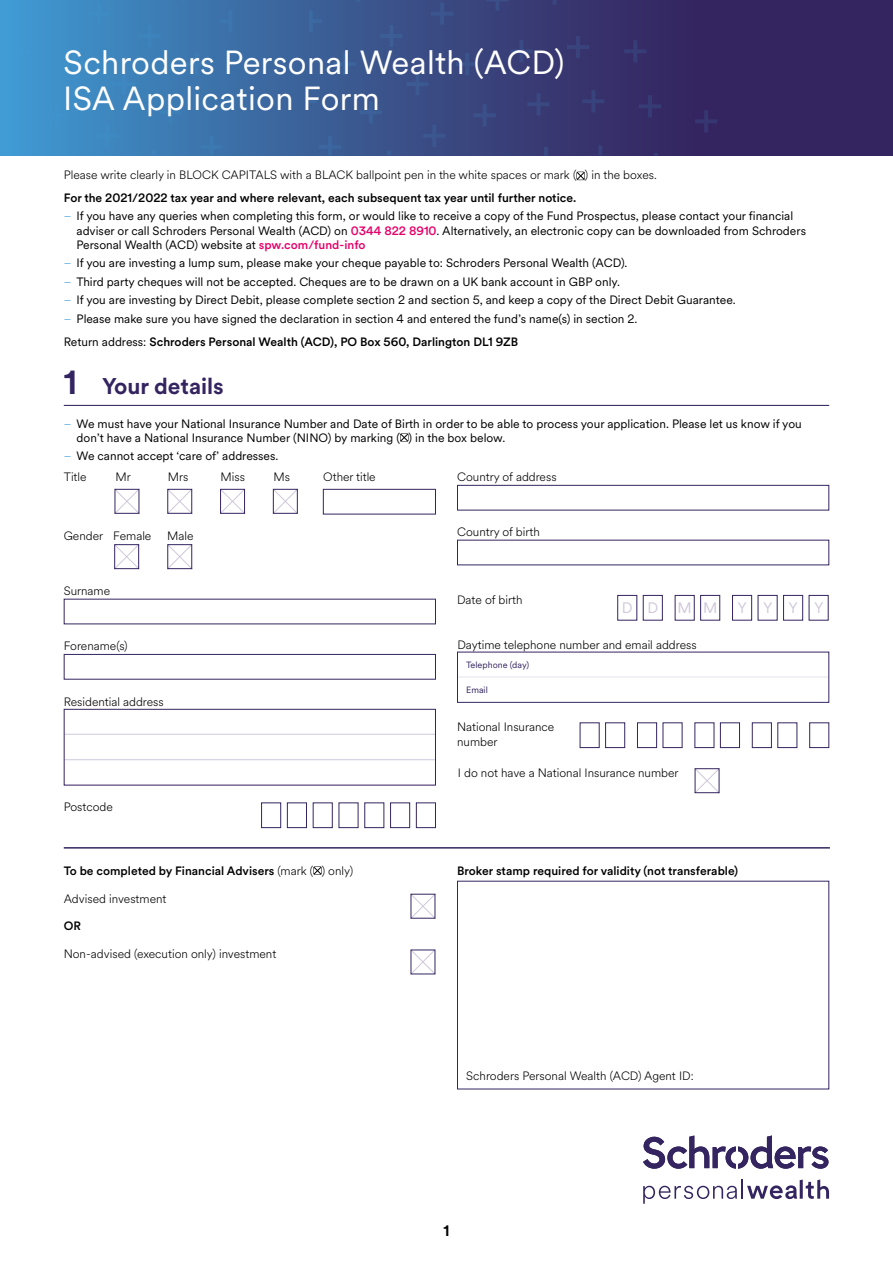
<style>
.page{position:relative;width:893px;height:1263px;background:#fff}
.page>*{position:absolute;margin:0;border:0;box-sizing:border-box;transform-origin:0 0}
.t1{font:33px/36px "Schroders Circular";letter-spacing:.01em;color:#fff}
.t2{font:700 22.5px "Schroders Circular";color:#342560}
.t3{font:15px "Schroders Circular";color:#cfc8da}
.t4{font:700 15px "Schroders Circular";color:#000}
.t5{font:12px/14.2px "Schroders Circular";color:#000}
.t6{font:300 12px/15px "Schroders Circular";color:#000}
.t7{font:500 12px "Schroders Circular";color:#000}
.t8{font:9px "Schroders Circular";color:#342560}
.s1{font-weight:300;color:#429fd9}
.s2{font-weight:500;color:#e60069}
.s3{font-weight:500}
.s4{font-size:33px}
.s5{font-weight:300}
</style>
<div class="page">
<svg style="left:643px;top:1135px;width:185px;height:34px"></svg>
<svg style="left:643px;top:1186px;width:94px;height:18px"></svg>
<hr style="left:741px;top:1179px;width:2px;height:20px;background:#342560">
<svg style="left:747px;top:1179px;width:82px;height:20px"></svg>
<svg style="left:0;top:0;width:893px;height:155px;background:#394e87"></svg>
<svg style="left:33px;top:0;width:22px;height:11px"></svg>
<svg style="left:88px;top:3px;width:22px;height:22px"></svg>
<svg style="left:172px;top:0;width:22px;height:2px"></svg>
<svg style="left:139px;top:25px;width:22px;height:22px"></svg>
<svg style="left:186px;top:53px;width:22px;height:22px"></svg>
<svg style="left:113px;top:73px;width:22px;height:22px"></svg>
<svg style="left:159px;top:101px;width:23px;height:22px"></svg>
<svg style="left:200px;top:136px;width:23px;height:19px"></svg>
<svg style="left:63px;top:53px;width:22px;height:22px"></svg>
<svg style="left:9px;top:40px;width:22px;height:22px"></svg>
<svg style="left:0;top:93px;width:14px;height:22px"></svg>
<svg style="left:46px;top:104px;width:22px;height:22px"></svg>
<svg style="left:96px;top:125px;width:22px;height:22px"></svg>
<svg style="left:219px;top:10px;width:13px;height:22px"></svg>
<svg style="left:225px;top:99px;width:7px;height:4px"></svg>
<svg style="left:543px;top:0;width:23px;height:5px"></svg>
<svg style="left:486px;top:0;width:22px;height:11px"></svg>
<svg style="left:431px;top:3px;width:22px;height:22px"></svg>
<svg style="left:347px;top:0;width:22px;height:2px"></svg>
<svg style="left:380px;top:25px;width:23px;height:22px"></svg>
<svg style="left:334px;top:53px;width:22px;height:22px"></svg>
<svg style="left:406px;top:73px;width:23px;height:22px"></svg>
<svg style="left:360px;top:101px;width:22px;height:22px"></svg>
<svg style="left:319px;top:136px;width:22px;height:19px"></svg>
<svg style="left:456px;top:53px;width:22px;height:22px"></svg>
<svg style="left:510px;top:40px;width:23px;height:22px"></svg>
<svg style="left:567px;top:36px;width:22px;height:22px"></svg>
<svg style="left:624px;top:40px;width:22px;height:22px"></svg>
<svg style="left:695px;top:110px;width:22px;height:22px"></svg>
<svg style="left:589px;top:146px;width:22px;height:9px"></svg>
<svg style="left:544px;top:147px;width:4px;height:8px"></svg>
<svg style="left:639px;top:95px;width:22px;height:23px"></svg>
<svg style="left:582px;top:90px;width:22px;height:22px"></svg>
<svg style="left:527px;top:93px;width:23px;height:22px"></svg>
<svg style="left:473px;top:104px;width:23px;height:22px"></svg>
<svg style="left:423px;top:125px;width:22px;height:22px"></svg>
<svg style="left:387px;top:152px;width:4px;height:3px"></svg>
<svg style="left:309px;top:10px;width:13px;height:22px"></svg>
<svg style="left:309px;top:99px;width:7px;height:4px"></svg>
<hr style="left:64px;top:405px;width:765px;height:1px;background:#342560">
<svg style="left:576px;top:172px;width:9px;height:8px"></svg>
<div style="left:64px;top:654px;width:372px;height:25px;border:1px solid #342560"></div>
<hr style="left:64px;top:734px;width:371px;height:1px;background:#cfc8da">
<hr style="left:64px;top:759px;width:371px;height:1px;background:#cfc8da">
<hr style="left:64px;top:785px;width:371px;height:1px;background:#fbebf4">
<div style="left:64px;top:709px;width:372px;height:76px;border:1px solid #342560"></div>
<div style="left:457px;top:485px;width:372px;height:25px;border:1px solid #342560"></div>
<div style="left:617px;top:595px;width:20px;height:25px;border:1px solid #342560"></div>
<div style="left:643px;top:595px;width:20px;height:25px;border:1px solid #342560"></div>
<div style="left:700px;top:595px;width:20px;height:25px;border:1px solid #342560"></div>
<div style="left:732px;top:595px;width:20px;height:25px;border:1px solid #342560"></div>
<div style="left:783px;top:595px;width:20px;height:25px;border:1px solid #342560"></div>
<div style="left:261px;top:803px;width:20px;height:25px;border:1px solid #342560"></div>
<div style="left:287px;top:803px;width:20px;height:25px;border:1px solid #342560"></div>
<div style="left:390px;top:803px;width:20px;height:25px;border:1px solid #342560"></div>
<div style="left:416px;top:803px;width:20px;height:25px;border:1px solid #342560"></div>
<div style="left:323px;top:489px;width:113px;height:25px;border:1px solid #342560"></div>
<svg style="left:114px;top:488px;width:26px;height:26px"></svg>
<svg style="left:167px;top:488px;width:26px;height:26px"></svg>
<div style="left:168px;top:489px;width:24px;height:24px;border:1px solid #342560"></div>
<svg style="left:220px;top:488px;width:26px;height:26px"></svg>
<div style="left:220px;top:489px;width:25px;height:24px;border:1px solid #342560"></div>
<svg style="left:272px;top:488px;width:26px;height:26px"></svg>
<div style="left:273px;top:489px;width:25px;height:24px;border:1px solid #342560"></div>
<svg style="left:400px;top:433px;width:8px;height:9px"></svg>
<svg style="left:114px;top:544px;width:26px;height:26px"></svg>
<div style="left:114px;top:544px;width:25px;height:25px;border:1px solid #342560"></div>
<svg style="left:167px;top:544px;width:26px;height:26px"></svg>
<div style="left:168px;top:544px;width:24px;height:25px;border:1px solid #342560"></div>
<hr style="left:458px;top:677px;width:371px;height:1px;background:#e7e3ed">
<div style="left:605px;top:723px;width:20px;height:25px;border:1px solid #342560"></div>
<div style="left:637px;top:723px;width:20px;height:25px;border:1px solid #342560"></div>
<div style="left:720px;top:723px;width:20px;height:25px;border:1px solid #342560"></div>
<div style="left:752px;top:723px;width:20px;height:25px;border:1px solid #342560"></div>
<div style="left:809px;top:723px;width:20px;height:25px;border:1px solid #342560"></div>
<hr style="left:64px;top:847px;width:766px;height:1px;background:#342560">
<svg style="left:313px;top:866px;width:9px;height:9px"></svg>
<svg style="left:410px;top:893px;width:26px;height:26px"></svg>
<svg style="left:410px;top:949px;width:26px;height:26px"></svg>
<svg style="left:694px;top:768px;width:26px;height:26px"></svg>
<div style="left:695px;top:768px;width:24px;height:25px;border:1px solid #342560"></div>
<h1 class="t1" style="left:63px;top:43px;width:503px">Schroders Personal Wealth (ACD)<br>ISA Application Form</h1>
<p class="t6" style="left:64px;top:167px;width:594px">Please write clearly in BLOCK CAPITALS with a BLACK ballpoint pen in the white spaces or mark ( ) in the boxes.</p>
<p class="t7" style="left:64px;top:189px;width:514px">For the 2021/2022 tax year and where relevant, each subsequent tax year until further notice.</p>
<p class="t5" style="left:77px;top:209px;width:731px;text-indent:-13px"><span class="s1">–</span> If you have any queries when completing this form, or would like to receive a copy of the Fund Prospectus, please contact your financial adviser or call Schroders Personal Wealth (ACD) on <span class="s2">0344 822 8910</span>. Alternatively, an electronic copy can be downloaded from Schroders<br>Personal Wealth (ACD) website at <span class="s2">spw.com/fund-info</span></p>
<p class="t5" style="left:64px;top:256px;width:565px"><span class="s1">–</span> If you are investing a lump sum, please make your cheque payable to: Schroders Personal Wealth (ACD).</p>
<p class="t5" style="left:64px;top:274px;width:558px"><span class="s1">–</span> Third party cheques will not be accepted. Cheques are to be drawn on a UK bank account in GBP only.</p>
<p class="t5" style="left:64px;top:293px;width:673px"><span class="s1">–</span> If you are investing by Direct Debit, please complete section 2 and section 5, and keep a copy of the Direct Debit Guarantee.</p>
<p class="t5" style="left:64px;top:307px;width:575px;line-height:22.8px"><span class="s1">–</span> Please make sure you have signed the declaration in section 4 and entered the fund’s name(s) in section 2.<br>Return address: <span class="s3">Schroders Personal Wealth (ACD), PO Box 560, Darlington DL1 9ZB</span></p>
<h2 class="t2" style="left:64px;top:371px;width:162px"><span class="s4">1</span> Your details</h2>
<p class="t5" style="left:77px;top:416px;width:727px;text-indent:-13px"><span class="s1">–</span> We must have your National Insurance Number and Date of Birth in order to be able to process your application. Please let us know if you don’t have a National Insurance Number (NINO) by marking ( ) in the box below.</p>
<p class="t5" style="left:64px;top:448px;width:216px"><span class="s1">–</span> We cannot accept ‘care of’ addresses.</p>
<p class="t6" style="left:64px;top:468px;width:24px">Title</p>
<p class="t6" style="left:115px;top:469px;width:17px">Mr</p>
<p class="t6" style="left:168px;top:469px;width:22px">Mrs</p>
<p class="t6" style="left:221px;top:469px;width:26px">Miss</p>
<p class="t6" style="left:273px;top:469px;width:18px">Ms</p>
<p class="t6" style="left:323px;top:469px;width:54px">Other title</p>
<p class="t6" style="left:64px;top:528px;width:89px">Gender Female</p>
<p class="t6" style="left:167px;top:528px;width:28px">Male</p>
<p class="t6" style="left:64px;top:582px;width:48px">Surname</p>
<p class="t6" style="left:64px;top:638px;width:65px">Forename(s)</p>
<p class="t6" style="left:64px;top:693px;width:101px">Residential address</p>
<p class="t6" style="left:64px;top:799px;width:51px">Postcode</p>
<p class="t7" style="left:64px;top:862px;width:291px">To be completed by Financial Advisers <span class="s5">(mark ( ) only)</span></p>
<p class="t6" style="left:64px;top:890px;width:104px">Advised investment</p>
<p class="t7" style="left:64px;top:918px;width:19px">OR</p>
<p class="t6" style="left:64px;top:946px;width:214px">Non-advised (execution only) investment</p>
<p class="t6" style="left:457px;top:469px;width:101px">Country of address</p>
<p class="t6" style="left:457px;top:524px;width:84px">Country of birth</p>
<p class="t6" style="left:457px;top:592px;width:67px">Date of birth</p>
<p class="t3" style="left:622px;top:598px;width:38px">D D</p>
<p class="t3" style="left:677px;top:598px;width:41px">M M</p>
<p class="t3" style="left:738px;top:598px;width:88px">YYYY</p>
<p class="t6" style="left:457px;top:636px;width:241px">Daytime telephone number and email address</p>
<p class="t8" style="left:466px;top:659px;width:64px">Telephone (day)</p>
<p class="t8" style="left:466px;top:684px;width:23px">Email</p>
<p class="t6" style="left:457px;top:719px;width:99px">National Insurance number</p>
<p class="t6" style="left:458px;top:765px;width:222px">I do not have a National Insurance number</p>
<p class="t7" style="left:457px;top:862px;width:282px">Broker stamp required for validity (not transferable)</p>
<p class="t6" style="left:466px;top:1068px;width:229px">Schroders Personal Wealth (ACD) Agent ID:</p>
<p class="t4" style="left:443px;top:1220px;width:7px">1</p>
</div>
